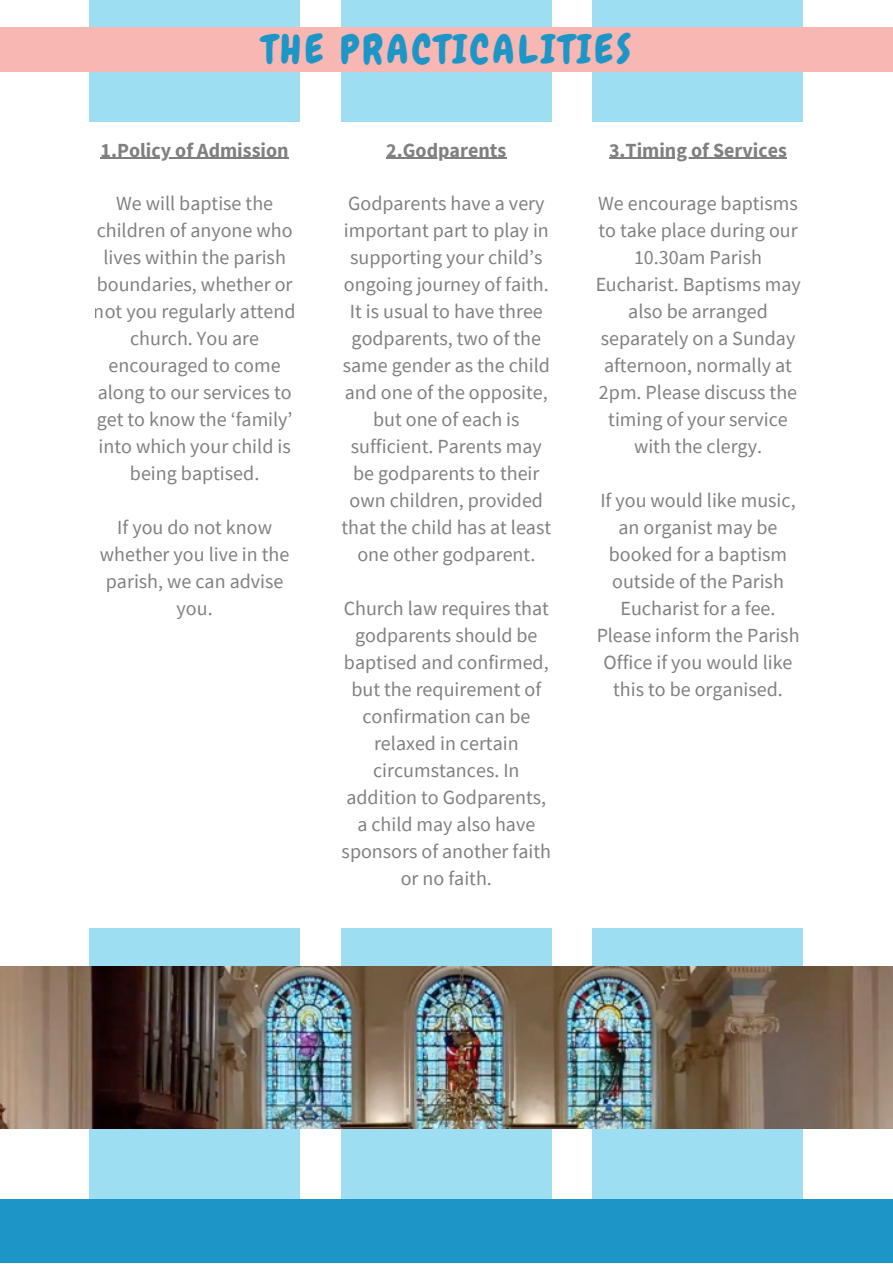
<style>
.page{position:relative;width:893px;height:1264px;background:#fff}
.page>*{position:absolute;margin:0;border:0;box-sizing:border-box;transform-origin:0 0}
.t1{font:39.6px "Chewy";letter-spacing:.09em;color:#1d96c7}
.t2{font:19.95px/27px "Source Sans Pro";color:#3b3b3b;text-align:center}
.t3{font:700 19.95px "Source Sans Pro";color:#3b3b3b}
</style>
<div class="page">
<div style="left:89px;top:0;width:210px;height:1262px;background:#9edef2"></div>
<div style="left:341px;top:0;width:210px;height:1262px;background:#9edef2"></div>
<div style="left:592px;top:0;width:210px;height:1262px;background:#9edef2"></div>
<div style="left:195px;top:27px;width:491px;height:45px;background:#f8b7b2"></div>
<div style="left:529px;top:27px;width:363px;height:45px;background:#f8b7b2"></div>
<div style="left:0;top:27px;width:318px;height:45px;background:#f8b7b2"></div>
<div style="left:0;top:122px;width:892px;height:679px;background:#fff"></div>
<hr style="left:101px;top:158px;width:45px;height:1px;background:#3b3b3b">
<hr style="left:146px;top:158px;width:142px;height:1px;background:#3b3b3b">
<div style="left:80px;top:645px;width:732px;height:282px;background:#fff"></div>
<div style="left:0;top:1199px;width:892px;height:63px;background:#1d96c7"></div>
<img style="left:0;top:966px;width:892px;height:162px">
<hr style="left:386px;top:158px;width:120px;height:1px;background:#3b3b3b">
<svg style="left:609px;top:158px;width:27px;height:1px"></svg>
<hr style="left:636px;top:158px;width:151px;height:1px;background:#3b3b3b">
<h1 class="t1" style="left:262px;top:24px;width:370px">THE PRACTICALITIES</h1>
<p class="t3" style="left:101px;top:137px;width:189px">1.Policy of Admission</p>
<p class="t2" style="left:94px;top:190px;width:203px">We will baptise the children of anyone who lives within the parish boundaries, whether or not you regularly attend church. You are encouraged to come along to our services to get to know the ‘family’ into which your child is being baptised.</p>
<p class="t2" style="left:100px;top:514px;width:191px">If you do not know whether you live in the parish, we can advise you.</p>
<p class="t3" style="left:386px;top:137px;width:122px">2.Godparents</p>
<p class="t2" style="left:341px;top:190px;width:211px">Godparents have a very important part to play in supporting your child’s ongoing journey of faith.<br>It is usual to have three godparents, two of the same gender as the child and one of the opposite, but one of each is sufficient. Parents may be godparents to their own children, provided that the child has at least one other godparent.</p>
<p class="t2" style="left:341px;top:594px;width:211px">Church law requires that godparents should be baptised and confirmed, but the requirement of confirmation can be relaxed in certain circumstances. In addition to Godparents, a child may also have sponsors of another faith or no faith.</p>
<p class="t3" style="left:609px;top:137px;width:179px">3.Timing of Services</p>
<p class="t2" style="left:595px;top:190px;width:207px">We encourage baptisms to take place during our<br>10.30am Parish<br>Eucharist. Baptisms may also be arranged separately on a Sunday afternoon, normally at<br>2pm. Please discuss the timing of your service with the clergy.</p>
<p class="t2" style="left:596px;top:487px;width:204px">If you would like music, an organist may be booked for a baptism outside of the Parish<br>Eucharist for a fee.<br>Please inform the Parish<br>Office if you would like this to be organised.</p>
</div>
